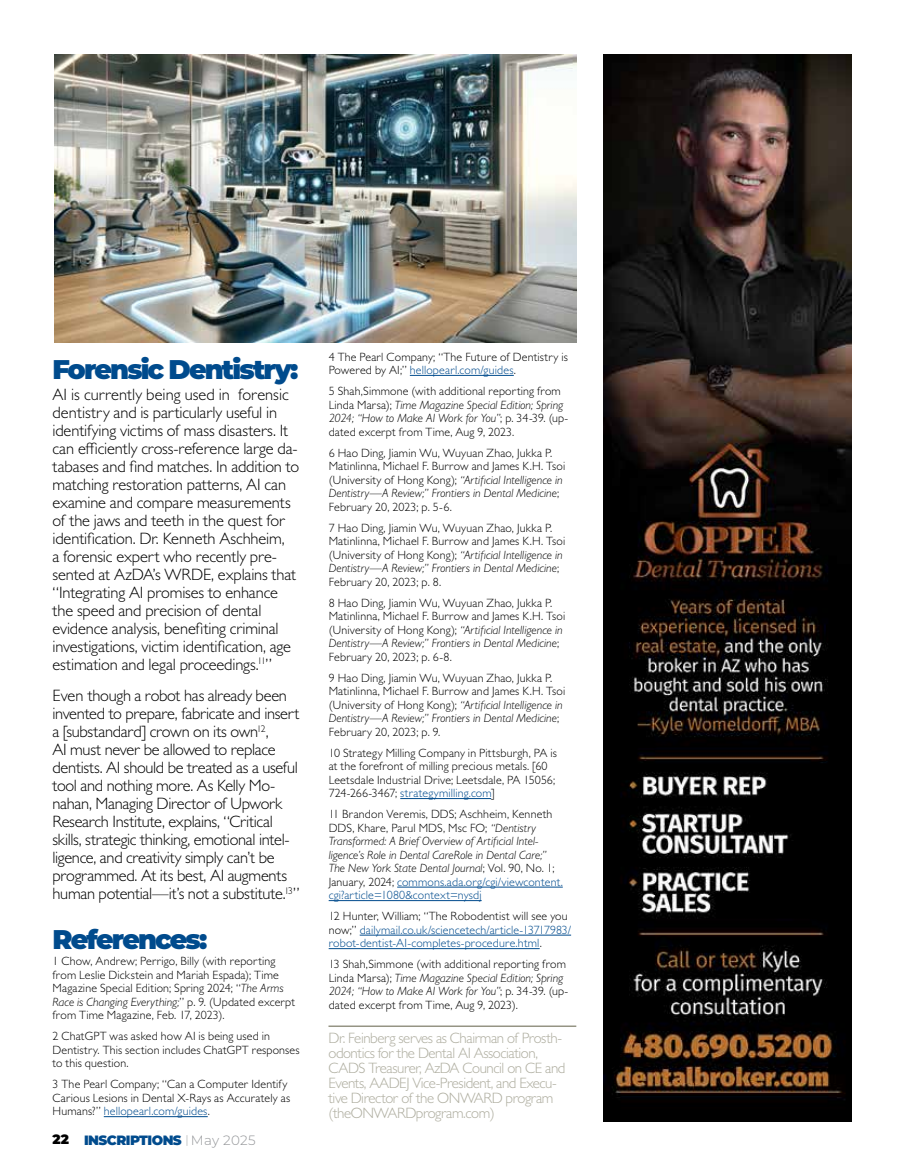
<style>
.page{position:relative;width:905px;height:1175px;background:#fff}
.page>*{position:absolute;margin:0;border:0;box-sizing:border-box;transform-origin:0 0}
.t1{font:900 27px "Montserrat";letter-spacing:-.07em;color:#004b8d}
.t2{font:300 16.5px/18px "Gill Sans";letter-spacing:-.01em;color:#000}
.t3{font:300 15px/15px "Gill Sans";letter-spacing:-.03em;color:#aead9f}
.t4{font:900 13.5px "Montserrat";letter-spacing:-.04em;color:#004b8d}
.t5{font:300 12px/13.5px "Gill Sans";letter-spacing:.015em;color:#000}
.t6{font:italic 300 12px/13.5px "Gill Sans";letter-spacing:.005em;color:#000}
.t7{font:300 12px/13.5px "Gill Sans";letter-spacing:.01em;color:#004b8d}
.s1{font-style:italic}
.s2{color:#004b8d}
.s3{color:#000}
.s4{font-family:"Knockout HTF26 Junior Flyweight";font-weight:400;color:#939598}
.s5{font-weight:300;color:#939598}
.s6{font-style:normal}
.s7{font-style:normal;color:#004b8d}
</style>
<div class="page">
<img style="left:603px;top:54px;width:248px;height:1067px">
<hr style="left:104px;top:1116px;width:104px;height:1px;background:#004b8d">
<hr style="left:410px;top:375px;width:104px;height:1px;background:#004b8d">
<hr style="left:400px;top:798px;width:91px;height:1px;background:#004b8d">
<hr style="left:397px;top:886px;width:165px;height:1px;background:#004b8d">
<hr style="left:328px;top:900px;width:153px;height:1px;background:#004b8d">
<hr style="left:360px;top:934px;width:211px;height:1px;background:#004b8d">
<hr style="left:328px;top:948px;width:211px;height:1px;background:#004b8d">
<hr style="left:328px;top:1025px;width:248px;height:2px;background:#959484">
<img style="left:54px;top:54px;width:522px;height:288px">
<h1 class="t1" style="left:52px;top:349px;width:247px">Forensic Dentistry:</h1>
<p class="t2" style="left:52px;top:385px;width:248px">AI is currently being used in forensic dentistry and is particularly useful in identifying victims of mass disasters. It can efficiently cross-reference large da&shy;tabases and find matches. In addition to matching restoration patterns, AI can examine and compare measurements of the jaws and teeth in the quest for identification. Dr. Kenneth Aschheim,<br>a forensic expert who recently pre&shy;sented at AzDA’s WRDE, explains that “Integrating AI promises to enhance the speed and precision of dental evidence analysis, benefiting criminal investigations, victim identification, age estimation and legal proceedings.<sup>11</sup>”</p>
<p class="t2" style="left:52px;top:686px;width:248px">Even though a robot has already been invented to prepare, fabricate and insert a [substandard] crown on its own<sup>12</sup>,<br>AI must never be allowed to replace dentists. AI should be treated as a useful tool and nothing more. As Kelly Mo&shy;nahan, Managing Director of Upwork Research Institute, explains, “Critical skills, strategic thinking, emotional intel&shy;ligence, and creativity simply can’t be programmed. At its best, AI augments human potential—it’s not a substitute.<sup>13</sup>”</p>
<h1 class="t1" style="left:52px;top:919px;width:156px">References:</h1>
<p class="t5" style="left:52px;top:954px;width:244px">1 Chow, Andrew; Perrigo, Billy (with reporting from Leslie Dickstein and Mariah Espada); Time Magazine Special Edition; Spring 2024; “<span class="s1">The Arms Race is Changing Everything;</span>” p. 9. (Updated excerpt from Time Magazine, Feb. 17, 2023).</p>
<p class="t5" style="left:52px;top:1029px;width:249px">2 ChatGPT was asked how AI is being used in<br>Dentistry. This section includes ChatGPT responses to this question.</p>
<p class="t5" style="left:52px;top:1077px;width:239px">3 The Pearl Company; “Can a Computer Identify<br>Carious Lesions in Dental X-Rays as Accurately as<br>Humans?” <span class="s2">hellopearl.com/guides</span>.</p>
<p class="t4" style="left:52px;top:1130px;width:204px"><span class="s3">22</span> INSCRIPTIONS <span class="s4">|</span> <span class="s5">May 2025</span></p>
<p class="t5" style="left:328px;top:350px;width:241px">4 The Pearl Company; “The Future of Dentistry is<br>Powered by AI;” <span class="s2">hellopearl.com/guides</span>.</p>
<p class="t5" style="left:328px;top:384px;width:241px">5 Shah,Simmone (with additional reporting from Linda Marsa); <span class="s1">Time Magazine Special Edition; Spring 2024; “How to Make AI Work for You”</span>; p. 34-39. (up&shy;dated excerpt from Time, Aug 9, 2023.</p>
<p class="t5" style="left:329px;top:446px;width:238px">6 Hao Ding, Jiamin Wu, Wuyuan Zhao, Jukka P.<br>Matinlinna, Michael F. Burrow and James K.H. Tsoi (University of Hong Kong); <span class="s1">“Artificial Intelligence in Dentistry—A Review;” Frontiers in Dental Medicine</span>; February 20, 2023; p. 5-6.</p>
<p class="t5" style="left:329px;top:521px;width:238px">7 Hao Ding, Jiamin Wu, Wuyuan Zhao, Jukka P.<br>Matinlinna, Michael F. Burrow and James K.H. Tsoi (University of Hong Kong); <span class="s1">“Artificial Intelligence in Dentistry—A Review;” Frontiers in Dental Medicine</span>; February 20, 2023; p. 8.</p>
<p class="t5" style="left:329px;top:596px;width:238px">8 Hao Ding, Jiamin Wu, Wuyuan Zhao, Jukka P.<br>Matinlinna, Michael F. Burrow and James K.H. Tsoi (University of Hong Kong); <span class="s1">“Artificial Intelligence in Dentistry—A Review;” Frontiers in Dental Medicine</span>; February 20, 2023; p. 6-8.</p>
<p class="t5" style="left:329px;top:671px;width:238px">9 Hao Ding, Jiamin Wu, Wuyuan Zhao, Jukka P.<br>Matinlinna, Michael F. Burrow and James K.H. Tsoi (University of Hong Kong); <span class="s1">“Artificial Intelligence in Dentistry—A Review;” Frontiers in Dental Medicine</span>; February 20, 2023; p. 9.</p>
<p class="t5" style="left:329px;top:746px;width:230px">10 Strategy Milling Company in Pittsburgh, PA is at the forefront of milling precious metals. [60<br>Leetsdale Industrial Drive; Leetsdale, PA 15056; 724-266-3467; <span class="s2">strategymilling.com</span>]</p>
<p class="t6" style="left:329px;top:807px;width:235px"><span class="s6">11 Brandon Veremis, DDS; Aschheim, Kenneth DDS, Khare, Parul MDS, Msc FO;</span> “Dentistry Transformed: A Brief Overview of Artificial Intel&shy;ligence’s Role in Dental CareRole in Dental Care;” The New York State Dental Journal<span class="s6">; Vol. 90, No. 1; January, 2024;</span> <span class="s7">commons.ada.org/cgi/viewcontent. cgi?article=1080&amp;context=nysdj</span></p>
<p class="t7" style="left:329px;top:909px;width:244px"><span class="s3">12 Hunter, William; “The Robodentist will see you now;”</span> dailymail.co.uk/sciencetech/article-13717983/ robot-dentist-AI-completes-procedure.html<span class="s3">.</span></p>
<p class="t5" style="left:329px;top:957px;width:241px">13 Shah,Simmone (with additional reporting from Linda Marsa); <span class="s1">Time Magazine Special Edition; Spring 2024; “How to Make AI Work for You”</span>; p. 34-39. (up&shy;dated excerpt from Time, Aug 9, 2023).</p>
<p class="t3" style="left:328px;top:1030px;width:238px">Dr. Feinberg serves as Chairman of Prosth&shy;odontics for the Dental AI Association, CADS Treasurer, AzDA Council on CE and Events, AADEJ Vice-President, and Execu&shy;tive Director of the ONWARD program (theONWARDprogram.com)</p>
</div>
